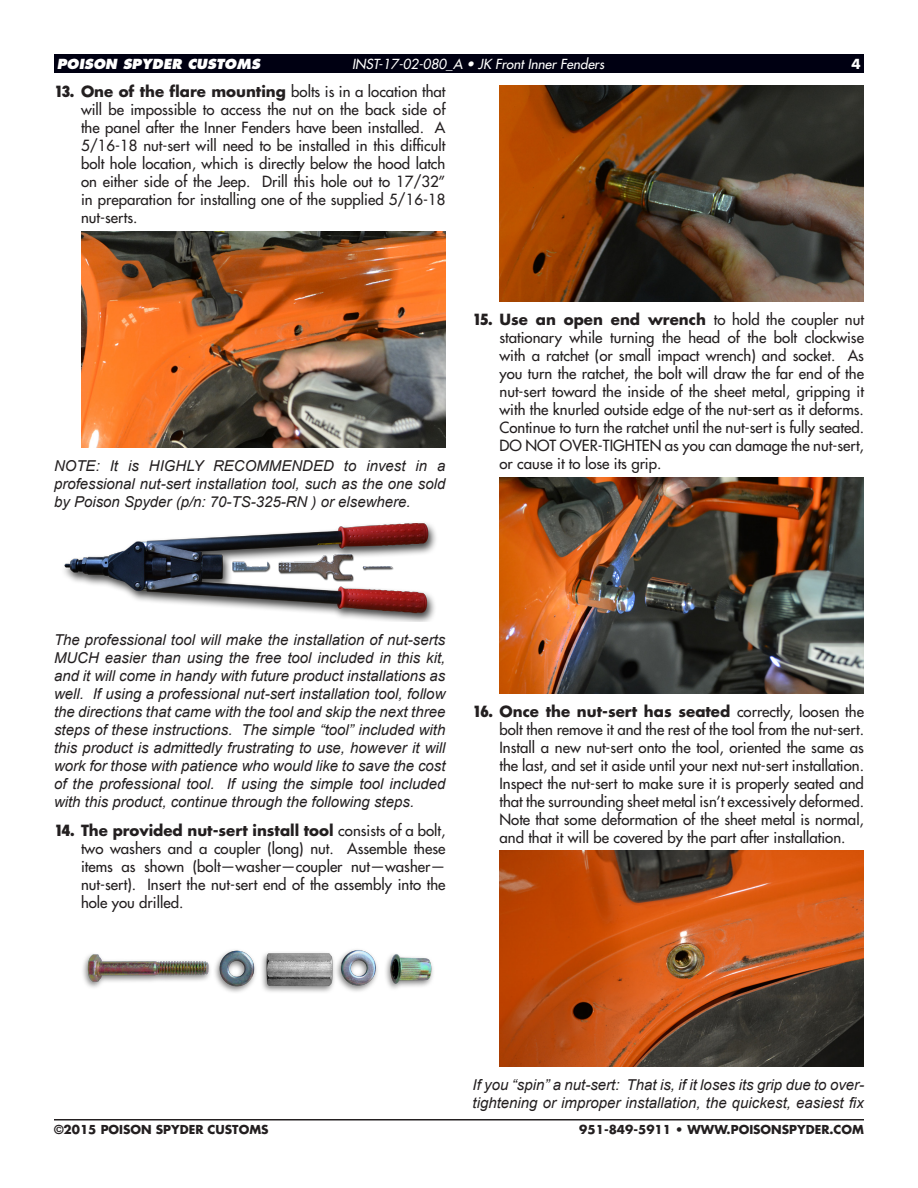
<style>
.page{position:relative;width:918px;height:1188px;background:#fff}
.page>*{position:absolute;margin:0;border:0;box-sizing:border-box;transform-origin:0 0}
.t1{font:15px/18px "Futura";color:#231f20;text-align:justify}
.Notes{font:italic 15px/18px "Arial";color:#231f20;text-align:justify}
.t2{font:italic 13.5px "Futura";color:#fff}
.t3{font:italic 800 13.5px "Futura";color:#fff}
.t4{font:700 13.5px "Futura";color:#fff}
.t5{font:700 12px "Futura";color:#231f20}
.s1{font-weight:800;font-stretch:condensed}
.s2{font-weight:700}
</style>
<div class="page">
<hr style="left:54px;top:1119px;width:810px;height:1px;background:#231f20">
<div style="left:54px;top:54px;width:810px;height:18px;background:#000012"></div>
<img style="left:81px;top:232px;width:365px;height:216px">
<img style="left:64px;top:523px;width:372px;height:99px">
<img style="left:83px;top:949px;width:350px;height:44px">
<img style="left:500px;top:85px;width:364px;height:216px">
<img style="left:500px;top:477px;width:364px;height:216px">
<img style="left:500px;top:851px;width:364px;height:216px">
<p class="t3" style="left:57px;top:55px;width:205px">POISON SPYDER CUSTOMS</p>
<p class="t2" style="left:352px;top:55px;width:254px">INST-17-02-080_A • JK Front Inner Fenders</p>
<p class="t4" style="left:851px;top:55px;width:11px">4</p>
<p class="t1" style="left:81px;top:83px;width:366px;text-indent:-27px"><span class="s1">13.</span> <span class="s2">One of the flare mounting</span> bolts is in a location that will be impossible to access the nut on the back side of the panel after the Inner Fenders have been installed. A 5/16-18 nut-sert will need to be installed in this difficult bolt hole location, which is directly below the hood latch on either side of the Jeep. Drill this hole out to 17/32” in preparation for installing one of the supplied 5/16-18 nut-serts.</p>
<p class="Notes" style="left:54px;top:457px;width:393px">NOTE: It is HIGHLY RECOMMENDED to invest in a professional nut-sert installation tool, such as the one sold by Poison Spyder (p/n: 70-TS-325-RN ) or elsewhere.</p>
<p class="t1" style="left:500px;top:310px;width:366px;text-indent:-27px"><span class="s1">15.</span> <span class="s2">Use an open end wrench</span> to hold the coupler nut stationary while turning the head of the bolt clockwise with a ratchet (or small impact wrench) and socket. As you turn the ratchet, the bolt will draw the far end of the nut-sert toward the inside of the sheet metal, gripping it with the knurled outside edge of the nut-sert as it deforms.<br>Continue to turn the ratchet until the nut-sert is fully seated.<br>DO NOT OVER-TIGHTEN as you can damage the nut-sert, or cause it to lose its grip.</p>
<p class="Notes" style="left:54px;top:631px;width:393px">The professional tool will make the installation of nut-serts MUCH easier than using the free tool included in this kit, and it will come in handy with future product installations as well. If using a professional nut-sert installation tool, follow the directions that came with the tool and skip the next three steps of these instructions. The simple “tool” included with this product is admittedly frustrating to use, however it will work for those with patience who would like to save the cost of the professional tool. If using the simple tool included with this product, continue through the following steps.</p>
<p class="t1" style="left:81px;top:822px;width:366px;text-indent:-27px"><span class="s1">14.</span> <span class="s2">The provided nut-sert install tool</span> consists of a bolt, two washers and a coupler (long) nut. Assemble these items as shown (bolt—washer—coupler nut—washer— nut-sert). Insert the nut-sert end of the assembly into the hole you drilled.</p>
<p class="t1" style="left:500px;top:702px;width:366px;text-indent:-27px"><span class="s1">16.</span> <span class="s2">Once the nut-sert has seated</span> correctly, loosen the bolt then remove it and the rest of the tool from the nut-sert.<br>Install a new nut-sert onto the tool, oriented the same as the last, and set it aside until your next nut-sert installation.<br>Inspect the nut-sert to make sure it is properly seated and that the surrounding sheet metal isn’t excessively deformed.<br>Note that some deformation of the sheet metal is normal, and that it will be covered by the part after installation.</p>
<p class="Notes" style="left:472px;top:1076px;width:393px">If you “spin” a nut-sert: That is, if it loses its grip due to over&shy;tightening or improper installation, the quickest, easiest fix</p>
<p class="t5" style="left:54px;top:1122px;width:216px">©2015 POISON SPYDER CUSTOMS</p>
<p class="t5" style="left:579px;top:1122px;width:286px">951-849-5911 • WWW.POISONSPYDER.COM</p>
</div>
